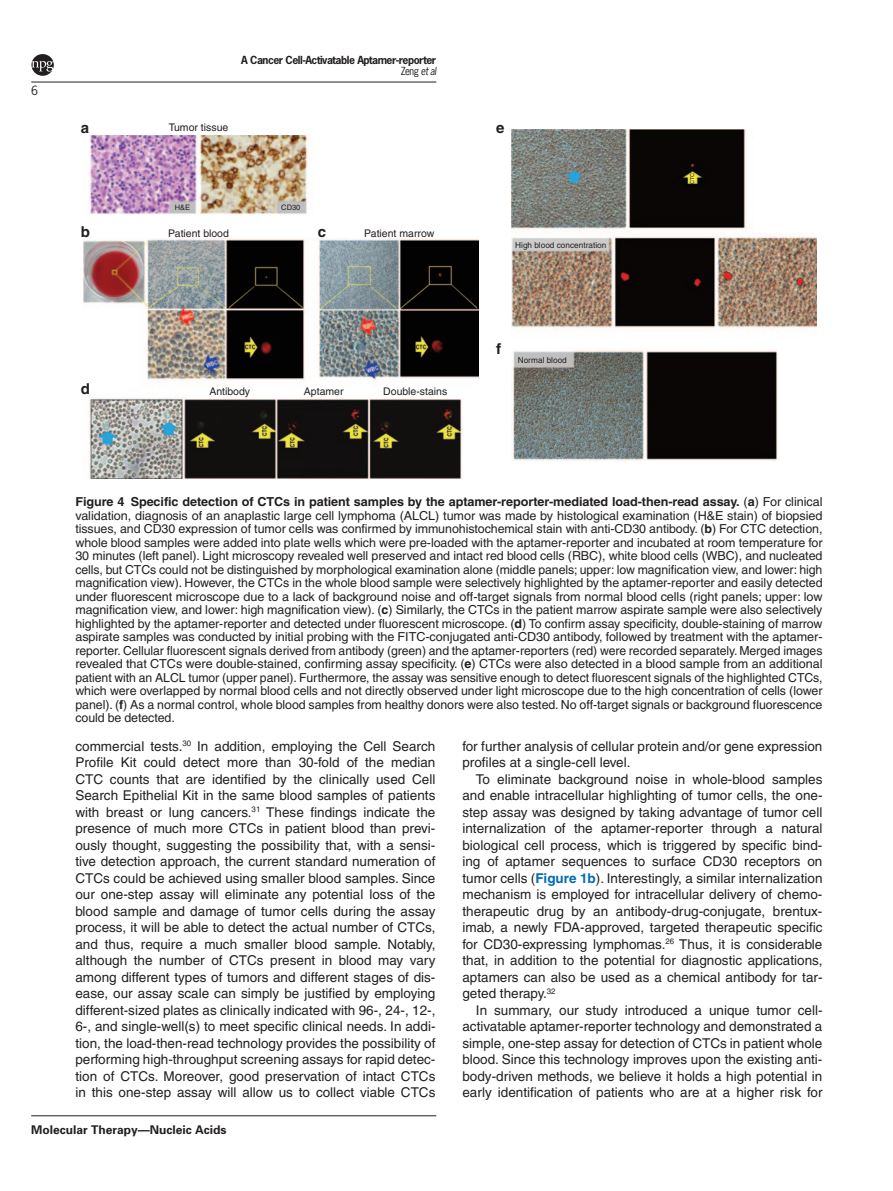
<style>
.page{position:relative;width:893px;height:1191px;background:#fff}
.page>*{position:absolute;margin:0;border:0;box-sizing:border-box;transform-origin:0 0}
.t1{font:700 15px "Helvetica";color:#231f20}
.t2{font:13.5px/16.5px "Helvetica";color:#231f20;text-align:justify}
.t3{font:12.3px/13.5px "Helvetica";letter-spacing:-.005em;color:#231f20;text-align:justify}
.t4{font:700 12px "Univers";color:#231f20}
.t5{font:12px "News Gothic";color:#231f20}
.t6{font:10.5px "Helvetica";color:#231f20}
.t7{font:700 10.5px/11.7px "News Gothic";letter-spacing:-.045em;color:#231f20;text-align:right}
.t8{font:8.25px "Helvetica";color:#231f20}
.t9{font:7.5px "Helvetica";color:#231f20}
.t10{font:5.4px "Helvetica";color:#231f20}
.s1{font-weight:400}
.s2{font-weight:400;font-style:italic}
.s3{font-weight:700}
.s4{font-weight:700;color:#006cb3}
</style>
<div class="page">
<hr style="left:31px;top:1115px;width:405px;height:1px;background:#231f20">
<hr style="left:31px;top:82px;width:405px;height:1px;background:#231f20">
<svg style="left:31px;top:54px;width:23px;height:22px"></svg>
<img style="left:511px;top:130px;width:306px;height:331px">
<img style="left:83px;top:135px;width:395px;height:344px">
<p class="t5" style="left:31px;top:82px;width:8px">6</p>
<p class="t7" style="left:241px;top:53px;width:197px">A Cancer Cell-Activatable Aptamer-reporter<br><span class="s1">Zeng</span> <span class="s2">et al</span></p>
<p class="t6" style="left:169px;top:122px;width:61px">Tumor tissue</p>
<p class="t1" style="left:81px;top:119px;width:10px">a</p>
<p class="t1" style="left:496px;top:119px;width:10px">e</p>
<p class="t1" style="left:81px;top:222px;width:11px">b</p>
<p class="t9" style="left:175px;top:203px;width:17px">H&amp;E</p>
<p class="t9" style="left:281px;top:203px;width:21px">CD30</p>
<p class="t6" style="left:168px;top:227px;width:62px">Patient blood</p>
<p class="t1" style="left:318px;top:222px;width:10px">c</p>
<p class="t6" style="left:364px;top:227px;width:72px">Patient marrow</p>
<p class="t8" style="left:515px;top:240px;width:93px">High blood concentration</p>
<p class="t1" style="left:81px;top:380px;width:11px">d</p>
<p class="t6" style="left:209px;top:385px;width:42px">Antibody</p>
<p class="t6" style="left:304px;top:385px;width:41px">Aptamer</p>
<p class="t6" style="left:383px;top:385px;width:65px">Double-stains</p>
<p class="t1" style="left:496px;top:339px;width:6px">f</p>
<p class="t8" style="left:518px;top:355px;width:51px">Normal blood</p>
<p class="t10" style="left:689px;top:184px;width:13px;rotate:-90deg">CTC</p>
<p class="t3" style="left:75px;top:495px;width:749px"><span class="s3">Figure 4 Specific detection of CTCs in patient samples by the aptamer-reporter-mediated load-then-read assay.</span> (<span class="s3">a</span>) For clinical validation, diagnosis of an anaplastic large cell lymphoma (ALCL) tumor was made by histological examination (H&amp;E stain) of biopsied tissues, and CD30 expression of tumor cells was confirmed by immunohistochemical stain with anti-CD30 antibody. (<span class="s3">b</span>) For CTC detection, whole blood samples were added into plate wells which were pre-loaded with the aptamer-reporter and incubated at room temperature for 30 minutes (left panel). Light microscopy revealed well preserved and intact red blood cells (RBC), white blood cells (WBC), and nucleated cells, but CTCs could not be distinguished by morphological examination alone (middle panels; upper: low magnification view, and lower: high magnification view). However, the CTCs in the whole blood sample were selectively highlighted by the aptamer-reporter and easily detected under fluorescent microscope due to a lack of background noise and off-target signals from normal blood cells (right panels; upper: low magnification view, and lower: high magnification view). (<span class="s3">c</span>) Similarly, the CTCs in the patient marrow aspirate sample were also selectively highlighted by the aptamer-reporter and detected under fluorescent microscope. (<span class="s3">d</span>) To confirm assay specificity, double-staining of marrow aspirate samples was conducted by initial probing with the FITC-conjugated anti-CD30 antibody, followed by treatment with the aptamer&shy;reporter. Cellular fluorescent signals derived from antibody (green) and the aptamer-reporters (red) were recorded separately. Merged images revealed that CTCs were double-stained, confirming assay specificity. (<span class="s3">e</span>) CTCs were also detected in a blood sample from an additional patient with an ALCL tumor (upper panel). Furthermore, the assay was sensitive enough to detect fluorescent signals of the highlighted CTCs, which were overlapped by normal blood cells and not directly observed under light microscope due to the high concentration of cells (lower panel). (<span class="s3">f</span>) As a normal control, whole blood samples from healthy donors were also tested. No off-target signals or background fluorescence could be detected.</p>
<p class="t2" style="left:75px;top:737px;width:362px">commercial tests.<sup>30</sup> In addition, employing the Cell Search Profile Kit could detect more than 30-fold of the median CTC counts that are identified by the clinically used Cell Search Epithelial Kit in the same blood samples of patients with breast or lung cancers.<sup>31</sup> These findings indicate the presence of much more CTCs in patient blood than previ&shy;ously thought, suggesting the possibility that, with a sensi&shy;tive detection approach, the current standard numeration of CTCs could be achieved using smaller blood samples. Since our one-step assay will eliminate any potential loss of the blood sample and damage of tumor cells during the assay process, it will be able to detect the actual number of CTCs, and thus, require a much smaller blood sample. Notably, although the number of CTCs present in blood may vary among different types of tumors and different stages of dis&shy;ease, our assay scale can simply be justified by employing different-sized plates as clinically indicated with 96-, 24-, 12-, 6-, and single-well(s) to meet specific clinical needs. In addi&shy;tion, the load-then-read technology provides the possibility of performing high-throughput screening assays for rapid detec&shy;tion of CTCs. Moreover, good preservation of intact CTCs in this one-step assay will allow us to collect viable CTCs</p>
<p class="t2" style="left:462px;top:737px;width:361px">for further analysis of cellular protein and/or gene expression profiles at a single-cell level.</p>
<p class="t2" style="left:462px;top:770px;width:362px;text-indent:14px">To eliminate background noise in whole-blood samples and enable intracellular highlighting of tumor cells, the one&shy;step assay was designed by taking advantage of tumor cell internalization of the aptamer-reporter through a natural biological cell process, which is triggered by specific bind&shy;ing of aptamer sequences to surface CD30 receptors on tumor cells (<span class="s4">Figure 1b</span>). Interestingly, a similar internalization mechanism is employed for intracellular delivery of chemo&shy;therapeutic drug by an antibody-drug-conjugate, brentux&shy;imab, a newly FDA-approved, targeted therapeutic specific for CD30-expressing lymphomas.<sup>26</sup> Thus, it is considerable that, in addition to the potential for diagnostic applications, aptamers can also be used as a chemical antibody for tar&shy;geted therapy.<sup>32</sup></p>
<p class="t2" style="left:462px;top:1001px;width:362px;text-indent:14px">In summary, our study introduced a unique tumor cell&shy;activatable aptamer-reporter technology and demonstrated a simple, one-step assay for detection of CTCs in patient whole blood. Since this technology improves upon the existing anti&shy;body-driven methods, we believe it holds a high potential in early identification of patients who are at a higher risk for</p>
<p class="t4" style="left:31px;top:1122px;width:197px">Molecular Therapy—Nucleic Acids</p>
</div>
